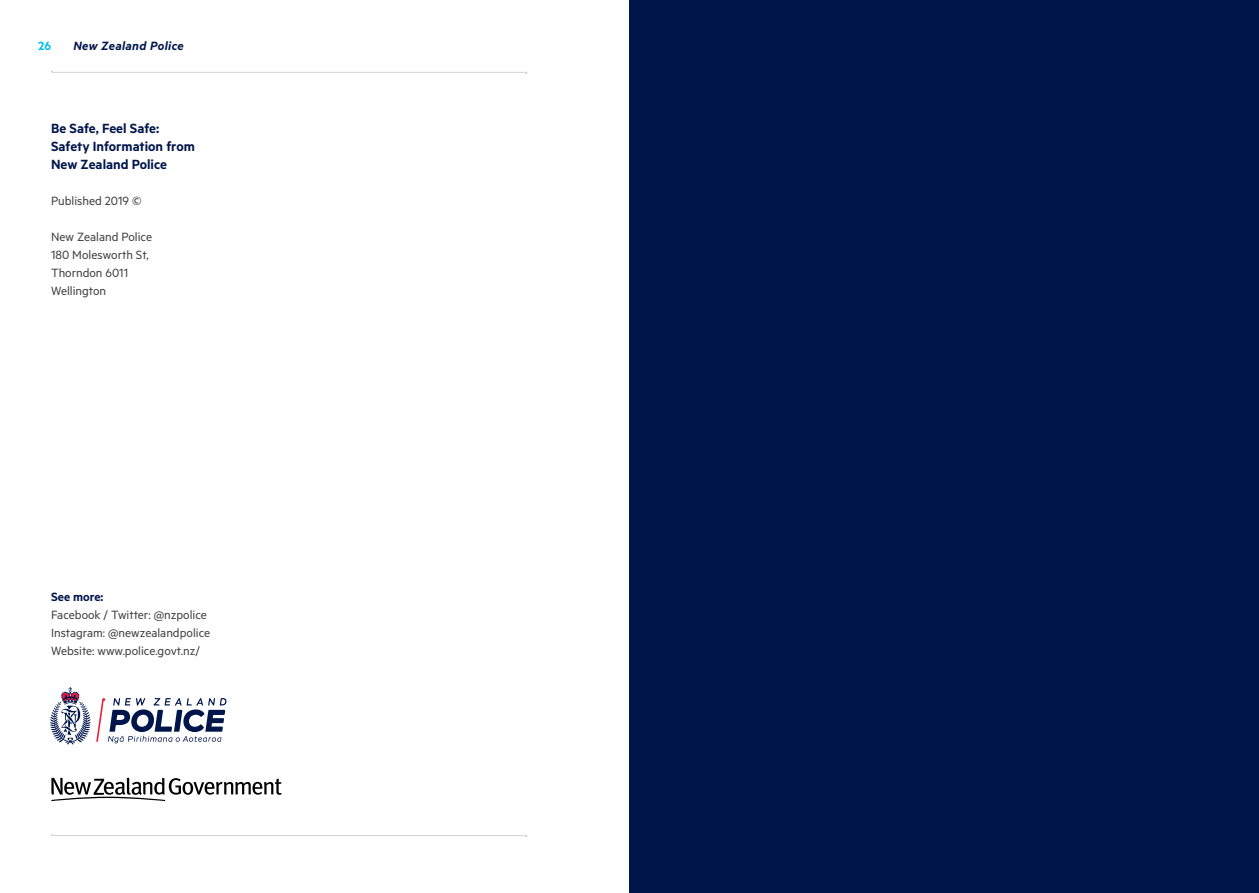
<style>
.page{position:relative;width:1259px;height:893px;background:#fff}
.page>*{position:absolute;margin:0;border:0;box-sizing:border-box;transform-origin:0 0}
.t1{font:600 15px/18px "Metric";color:#00164b}
.t2{font:13.5px/18px "Metric";color:#414042}
.t3{font:italic 600 13.5px "Metric";letter-spacing:.025em;color:#00164b}
.t4{font:600 13.5px "Metric";color:#00164b}
.t5{font:600 13.5px "Metric";color:#00bdf2}
</style>
<div class="page">
<hr style="left:52px;top:72px;width:474px;height:1px;background:#d1d3d4">
<hr style="left:52px;top:835px;width:474px;height:1px;background:#d1d3d4">
<div style="left:629px;top:0;width:630px;height:893px;background:#00164b"></div>
<svg style="left:51px;top:778px;width:231px;height:23px"></svg>
<svg style="left:50px;top:687px;width:41px;height:57px"></svg>
<svg style="left:102px;top:698px;width:124px;height:45px"></svg>
<p class="t5" style="left:38px;top:37px;width:14px">26</p>
<p class="t3" style="left:73px;top:37px;width:112px">New Zealand Police</p>
<p class="t1" style="left:51px;top:119px;width:145px">Be Safe, Feel Safe:<br>Safety Information from<br>New Zealand Police</p>
<p class="t2" style="left:51px;top:191px;width:92px">Published 2019 ©</p>
<p class="t2" style="left:51px;top:227px;width:103px">New Zealand Police<br>180 Molesworth St,<br>Thorndon 6011<br>Wellington</p>
<p class="t4" style="left:51px;top:589px;width:54px">See more:</p>
<p class="t2" style="left:51px;top:605px;width:161px">Facebook / Twitter: @nzpolice<br>Instagram: @newzealandpolice<br>Website: www.police.govt.nz/</p>
</div>
